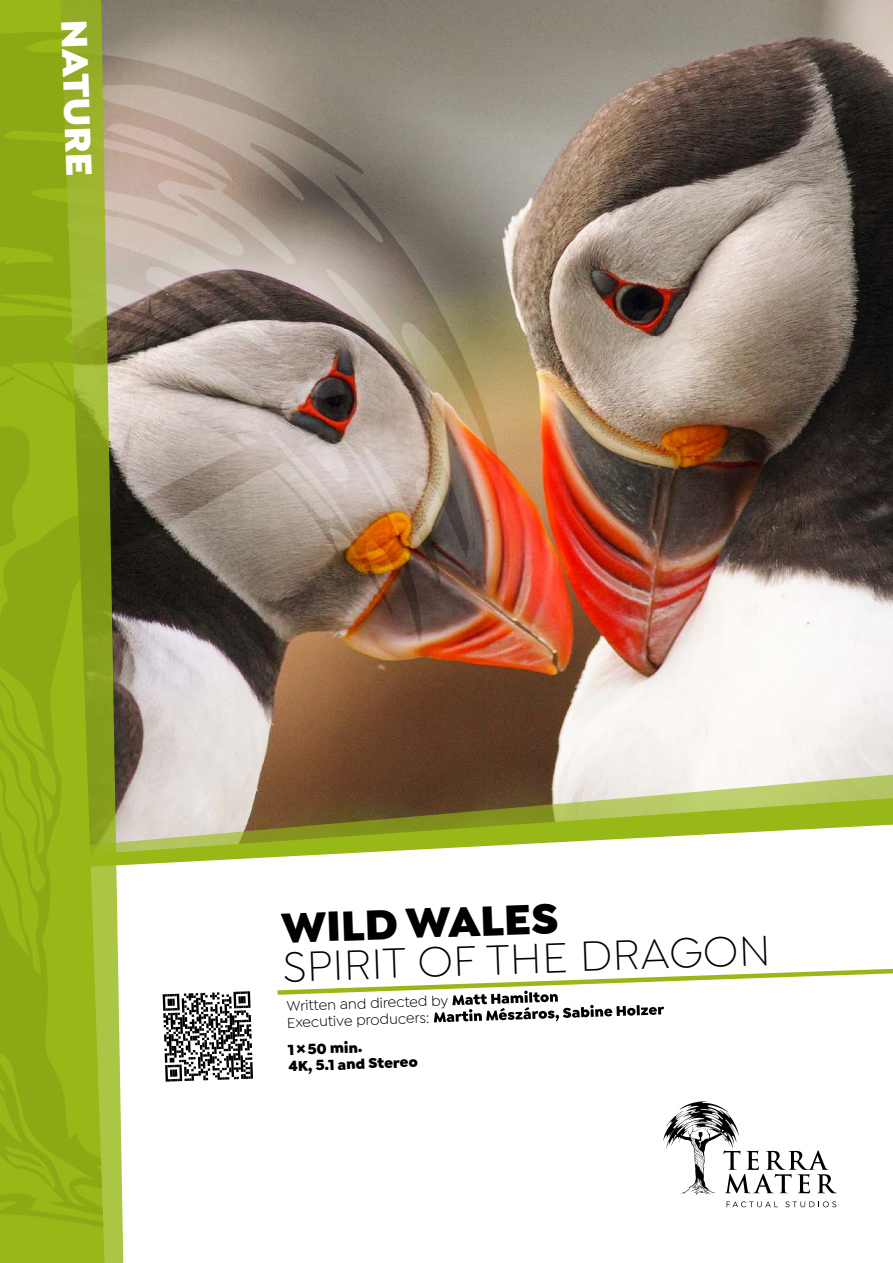
<style>
.page{position:relative;width:893px;height:1263px;background:#fff}
.page>*{position:absolute;margin:0;border:0;box-sizing:border-box;transform-origin:0 0}
.t1{font:300 45px "Isidora Sans";color:#000}
.t2{font:900 45px "Isidora Sans";color:#000}
.t3{font:900 39px "Isidora Sans";color:#fff}
.t4{font:15px/16.5px "Isidora Sans";color:#000}
.t5{font:900 15px/16.5px "Isidora Sans";color:#000}
.s1{font-weight:900;color:#fff}
</style>
<div class="page">
<img style="left:124px;top:0;width:769px;height:759px">
<svg style="left:501px;top:759px;width:392px;height:87px"></svg>
<img style="left:124px;top:30px;width:377px;height:835px">
<svg style="left:105px;top:0;width:19px;height:1263px;background:#9ca066"></svg>
<svg style="left:0;top:0;width:105px;height:1263px;background:#95b41b"></svg>
<svg style="left:0;top:30px;width:105px;height:1212px;background:#91af19"></svg>
<svg style="left:727px;top:1201px;width:51px;height:6px"></svg>
<svg style="left:785px;top:1201px;width:51px;height:6px"></svg>
<svg style="left:663px;top:1101px;width:174px;height:94px"></svg>
<svg style="left:277px;top:968px;width:616px;height:27px"></svg>
<svg style="left:162px;top:991px;width:91px;height:91px"></svg>
<h2 class="t3" style="left:99px;top:19px;width:158px;rotate:88deg">NATURE</h2>
<h1 class="t2" style="left:281px;top:899px;width:279px;rotate:-2deg">WILD WALES</h1>
<h1 class="t1" style="left:282px;top:942px;width:489px;rotate:-2deg">SPIRIT OF THE DRAGON</h1>
<p class="t4" style="left:286px;top:998px;width:379px;rotate:-2deg">Written and directed by <span class="s1">Matt Hamilton<br></span>Executive producers: <span class="s1">Martin Mészáros, Sabine Holzer</span></p>
<p class="t5" style="left:288px;top:1041px;width:131px;rotate:-2deg">1×50 min.<br>4K, 5.1 and Stereo</p>
</div>
